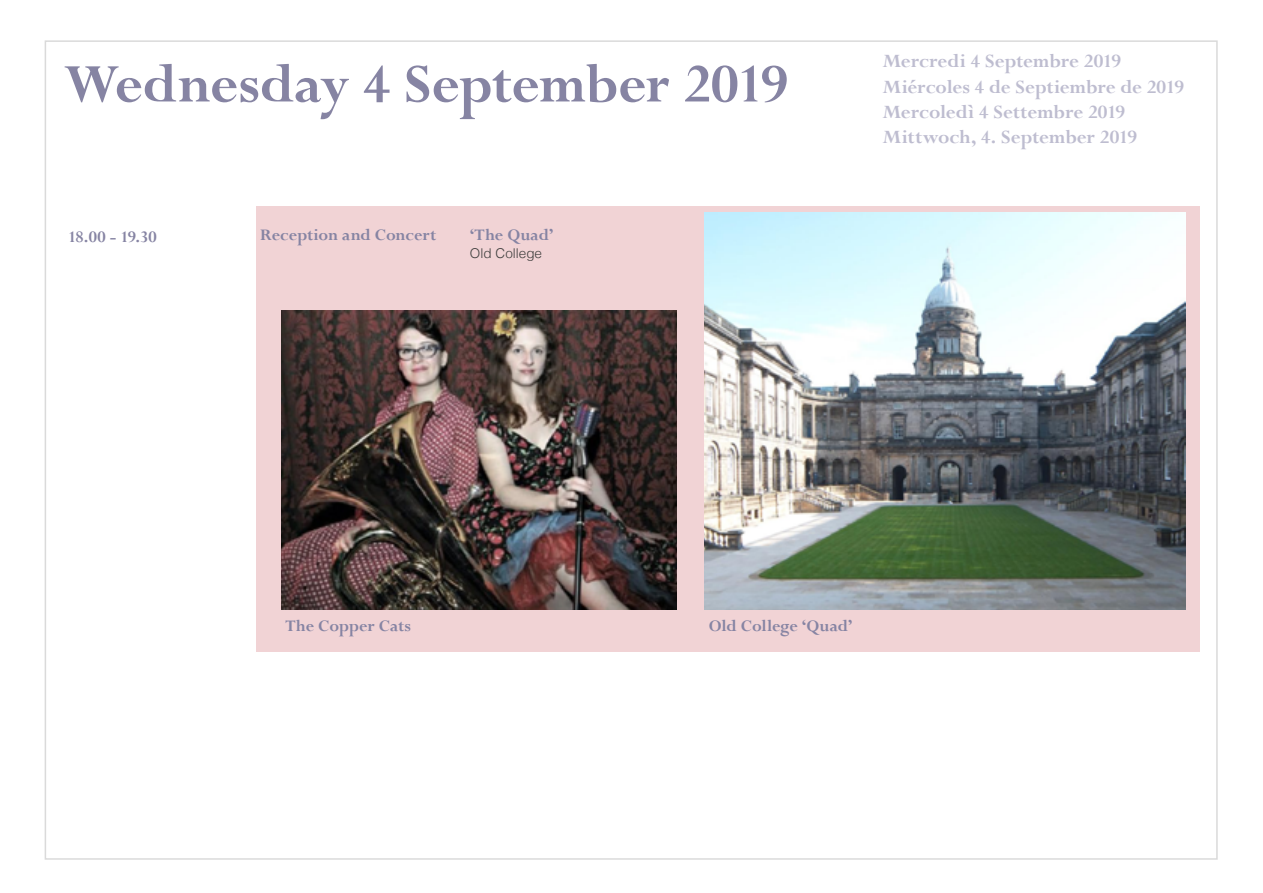
<style>
.page{position:relative;width:1263px;height:893px;background:#fff}
.page>*{position:absolute;margin:0;border:0;box-sizing:border-box;transform-origin:0 0}
.Cover_title{font:700 60px "Perpetua";letter-spacing:-.015em;color:#8684a3}
.Cover_sub_line{font:700 21px "Perpetua";letter-spacing:-.005em;color:#bebdd0}
.Body_copy_9pt{font:700 18px "Perpetua";letter-spacing:-.005em;color:#8684a3}
.Body_copy_9pt-2{font:300 13.5px "Helvetica";color:#3c3c3b}
</style>
<div class="page">
<div style="left:256px;top:206px;width:943px;height:446px;background:#f1d3d5"></div>
<img style="left:704px;top:213px;width:481px;height:397px">
<img style="left:281px;top:310px;width:396px;height:300px">
<p class="Cover_title" style="left:64px;top:46px;width:726px">Wednesday 4 September 2019</p>
<p class="Cover_sub_line" style="left:882px;top:48px;width:240px">Mercredi 4 Septembre 2019</p>
<p class="Cover_sub_line" style="left:882px;top:73px;width:303px">Miércoles 4 de Septiembre de 2019</p>
<p class="Cover_sub_line" style="left:882px;top:99px;width:244px">Mercoledì 4 Settembre 2019</p>
<p class="Cover_sub_line" style="left:882px;top:124px;width:256px">Mittwoch, 4. September 2019</p>
<p class="Body_copy_9pt" style="left:68px;top:225px;width:90px">18.00 - 19.30</p>
<p class="Body_copy_9pt" style="left:260px;top:223px;width:177px">Reception and Concert</p>
<p class="Body_copy_9pt" style="left:470px;top:223px;width:85px">‘The Quad’</p>
<p class="Body_copy_9pt-2" style="left:470px;top:242px;width:74px">Old College</p>
<p class="Body_copy_9pt" style="left:285px;top:615px;width:127px">The Copper Cats</p>
<p class="Body_copy_9pt" style="left:709px;top:615px;width:145px">Old College ‘Quad’</p>
</div>
